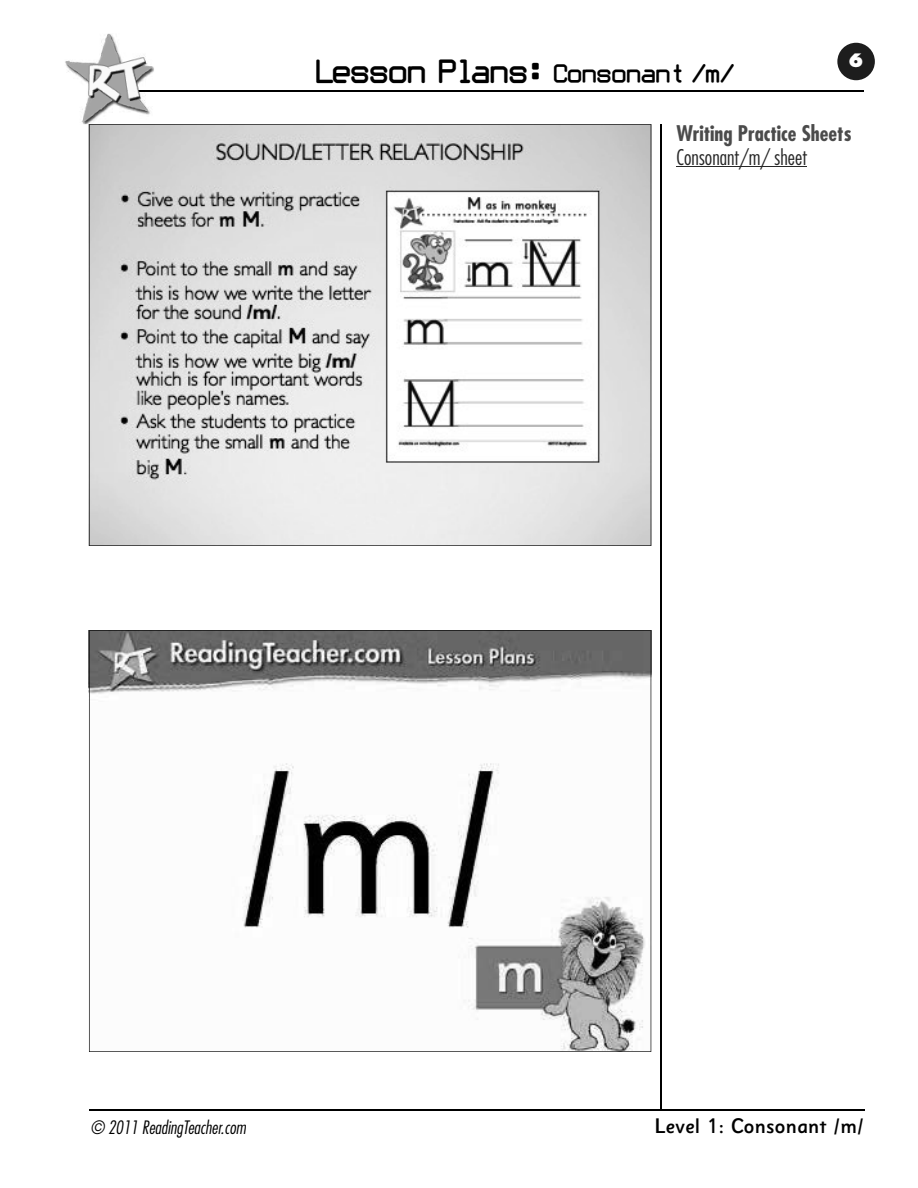
<style>
.page{position:relative;width:918px;height:1188px;background:#fff}
.page>*{position:absolute;margin:0;border:0;box-sizing:border-box;transform-origin:0 0}
.t1{font:27px "Obliviousfont";color:#000}
.t2{font:700 condensed 21px "Futura";color:#4b4b4b}
.t3{font:500 21px "Sassoon Sans US Md";color:#000}
.t4{font:300 condensed 21px "Futura";color:#272727}
.t5{font:italic 300 condensed 18px "Futura";color:#000}
.t6{font:800 18px "Futura";color:#fff}
.s1{font-size:21px}
</style>
<div class="page">
<div style="left:837px;top:43px;width:38px;height:37px;background:#1d1d1d;border-radius:50%"></div>
<hr style="left:90px;top:90px;width:774px;height:2px;background:#000">
<hr style="left:661px;top:124px;width:1px;height:986px;background:#000">
<hr style="left:89px;top:1109px;width:776px;height:2px;background:#000">
<img style="left:65px;top:33px;width:89px;height:91px">
<img style="left:90px;top:90px;width:64px;height:2px">
<svg style="left:89px;top:124px;width:562px;height:422px"></svg>
<svg style="left:89px;top:630px;width:562px;height:422px"></svg>
<hr style="left:676px;top:166px;width:131px;height:1px;background:#272727">
<p class="t1" style="left:316px;top:59px;width:420px">Lesson Plans: <span class="s1">Consonant /m/</span></p>
<p class="t6" style="left:849px;top:49px;width:16px">6</p>
<p class="t2" style="left:676px;top:120px;width:177px">Writing Practice Sheets</p>
<p class="t4" style="left:676px;top:144px;width:132px">Consonant/m/ sheet</p>
<p class="t5" style="left:90px;top:1116px;width:157px">© 2011 ReadingTeacher.com</p>
<p class="t3" style="left:655px;top:1115px;width:211px">Level 1: Consonant /m/</p>
</div>
